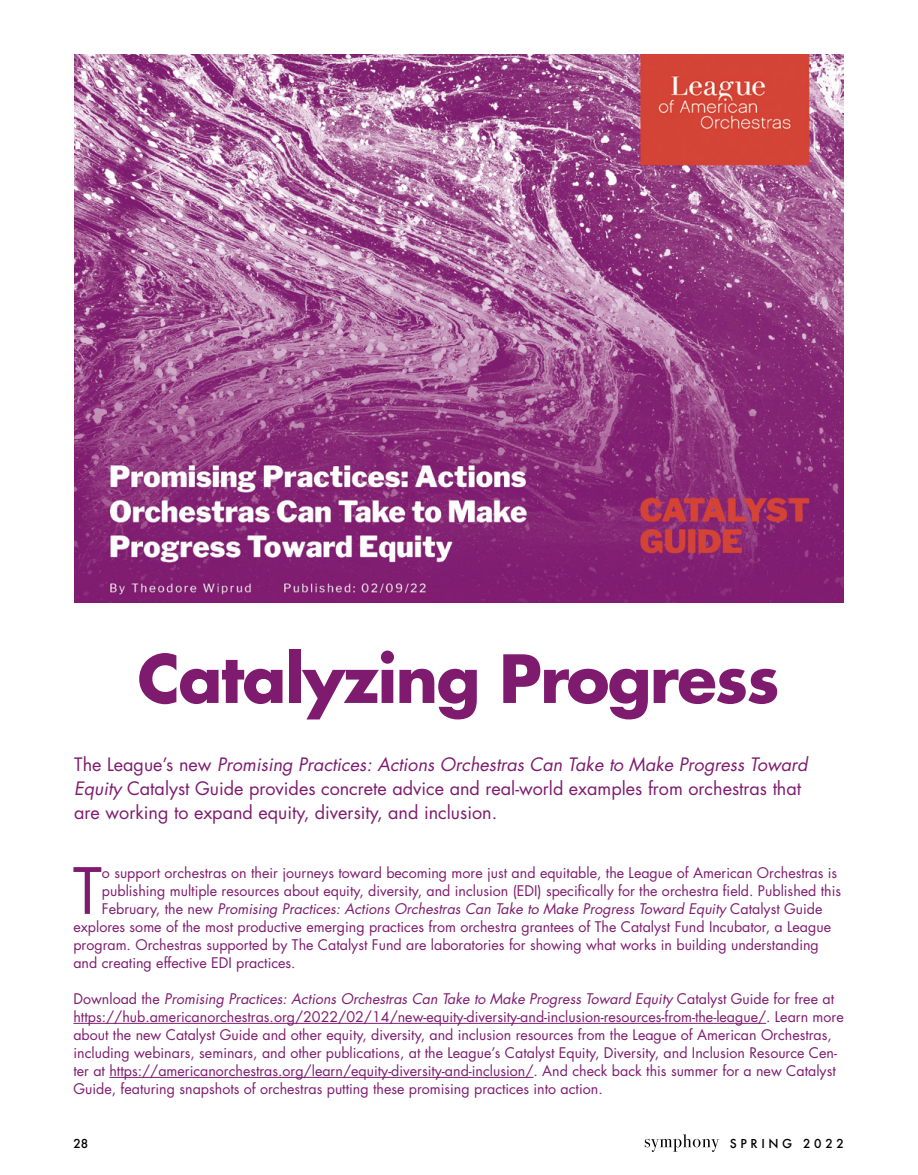
<style>
.page{position:relative;width:918px;height:1175px;background:#fff}
.page>*{position:absolute;margin:0;border:0;box-sizing:border-box;transform-origin:0 0}
.t1{font:700 64.5px "Futura Std";letter-spacing:-.025em;color:#7f1b6f}
.t2{font:61.95px "Futura Std";color:#7f1b6f}
.t3{font:18px/24px "Futura Std";color:#7f1b6f}
.t4{font:14.25px/18px "Futura Std";color:#7f1b6f}
.t5{font:italic 14.25px "Futura Std";color:#7f1b6f}
.t6{font:500 12px "Futura";letter-spacing:.3em;color:#000}
.s1{font-style:italic}
.s2{font-style:normal}
</style>
<div class="page">
<svg style="left:645px;top:1134px;width:74px;height:17px"></svg>
<hr style="left:73px;top:1023px;width:693px;height:1px;background:#7f1b6f">
<hr style="left:109px;top:1077px;width:424px;height:1px;background:#7f1b6f">
<img style="left:74px;top:54px;width:770px;height:549px">
<h1 class="t1" style="left:138px;top:636px;width:644px">Catalyzing Progress</h1>
<p class="t3" style="left:74px;top:752px;width:735px">The League’s new <span class="s1">Promising Practices: Actions Orchestras Can Take to Make Progress Toward<br>Equity</span> Catalyst Guide provides concrete advice and real-world examples from orchestras that are working to expand equity, diversity, and inclusion.</p>
<h2 class="t2" style="left:73px;top:851px;width:31px">T</h2>
<p class="t4" style="left:102px;top:863px;width:737px">o support orchestras on their journeys toward becoming more just and equitable, the League of American Orchestras is</p>
<p class="t4" style="left:102px;top:881px;width:741px">publishing multiple resources about equity, diversity, and inclusion (EDI) specifically for the orchestra field. Published this</p>
<p class="t5" style="left:102px;top:899px;width:722px"><span class="s2">February, the new</span> Promising Practices: Actions Orchestras Can Take to Make Progress Toward Equity <span class="s2">Catalyst Guide</span></p>
<p class="t4" style="left:73px;top:917px;width:759px">explores some of the most productive emerging practices from orchestra grantees of The Catalyst Fund Incubator, a League</p>
<p class="t4" style="left:73px;top:935px;width:747px">program. Orchestras supported by The Catalyst Fund are laboratories for showing what works in building understanding</p>
<p class="t4" style="left:73px;top:953px;width:224px">and creating effective EDI practices.</p>
<p class="t4" style="left:73px;top:989px;width:772px">Download the <span class="s1">Promising Practices: Actions Orchestras Can Take to Make Progress Toward Equity</span> Catalyst Guide for free at https://hub.americanorchestras.org/2022/02/14/new-equity-diversity-and-inclusion-resources-from-the-league/. Learn more about the new Catalyst Guide and other equity, diversity, and inclusion resources from the League of American Orchestras, including webinars, seminars, and other publications, at the League’s Catalyst Equity, Diversity, and Inclusion Resource Cen&shy;ter at https://americanorchestras.org/learn/equity-diversity-and-inclusion/. And check back this summer for a new Catalyst Guide, featuring snapshots of orchestras putting these promising practices into action.</p>
<p class="t6" style="left:73px;top:1135px;width:16px">28</p>
<p class="t6" style="left:730px;top:1135px;width:115px">SPRING 2022</p>
</div>
